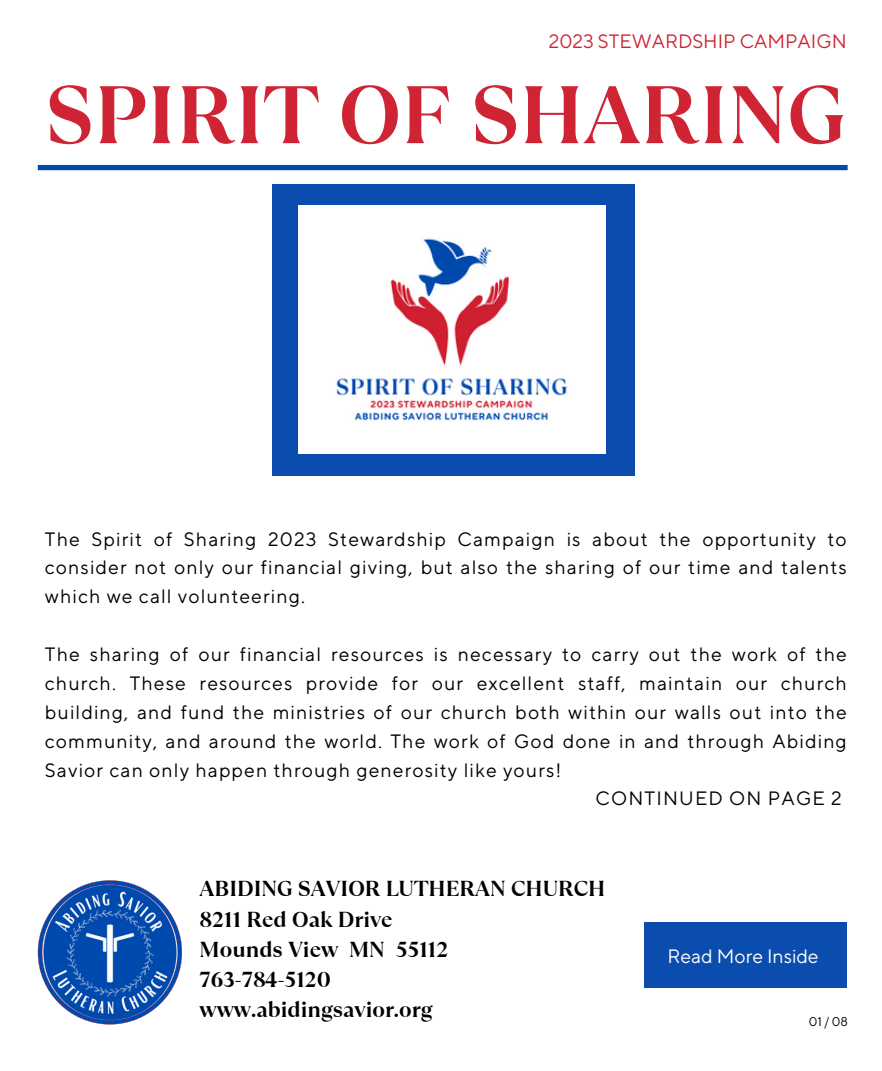
<style>
.page{position:relative;width:882px;height:1071px;background:#fff}
.page>*{position:absolute;margin:0;border:0;box-sizing:border-box;transform-origin:0 0}
.t1{font:700 81.38px "TT Ramillas";color:#cf2434}
.t2{font:700 21.7px "TT Ramillas";color:#000}
.t3{font:19.25px/28.9px "TT Norms Pro";letter-spacing:.06em;color:#000;text-align:justify}
.t4{font:19.25px "TT Norms Pro";color:#cf2434}
.t5{font:19.25px "TT Norms Pro";color:#fff}
.t6{font:12.78px "TT Norms Pro";color:#000}
</style>
<div class="page">
<div style="left:272px;top:185px;width:363px;height:291px;background:#0a4dae"></div>
<div style="left:645px;top:922px;width:202px;height:66px;background:#0a4dae"></div>
<img style="left:299px;top:205px;width:307px;height:248px">
<svg style="left:38px;top:880px;width:144px;height:145px"></svg>
<div style="left:38px;top:165px;width:810px;height:5px;background:#004aad"></div>
<p class="t4" style="left:549px;top:30px;width:299px">2023 STEWARDSHIP CAMPAIGN</p>
<p class="t1" style="left:45px;top:59px;width:802px">SPIRIT OF SHARING</p>
<p class="t3" style="left:45px;top:525px;width:803px">The Spirit of Sharing 2023 Stewardship Campaign is about the opportunity to consider not only our financial giving, but also the sharing of our time and talents which we call volunteering.</p>
<p class="t3" style="left:45px;top:641px;width:803px">The sharing of our financial resources is necessary to carry out the work of the church. These resources provide for our excellent staff, maintain our church building, and fund the ministries of our church both within our walls out into the community, and around the world. The work of God done in and through Abiding Savior can only happen through generosity like yours!</p>
<p class="t3" style="left:596px;top:785px;width:248px">CONTINUED ON PAGE 2</p>
<p class="t2" style="left:200px;top:874px;width:407px">ABIDING SAVIOR LUTHERAN CHURCH</p>
<p class="t2" style="left:200px;top:904px;width:194px">8211 Red Oak Drive</p>
<p class="t2" style="left:200px;top:934px;width:250px">Mounds View MN 55112</p>
<p class="t2" style="left:200px;top:964px;width:133px">763-784-5120</p>
<p class="t2" style="left:200px;top:995px;width:234px">www.abidingsavior.org</p>
<p class="t5" style="left:668px;top:944px;width:153px">Read More Inside</p>
<p class="t6" style="left:809px;top:1014px;width:41px">01/08</p>
</div>
